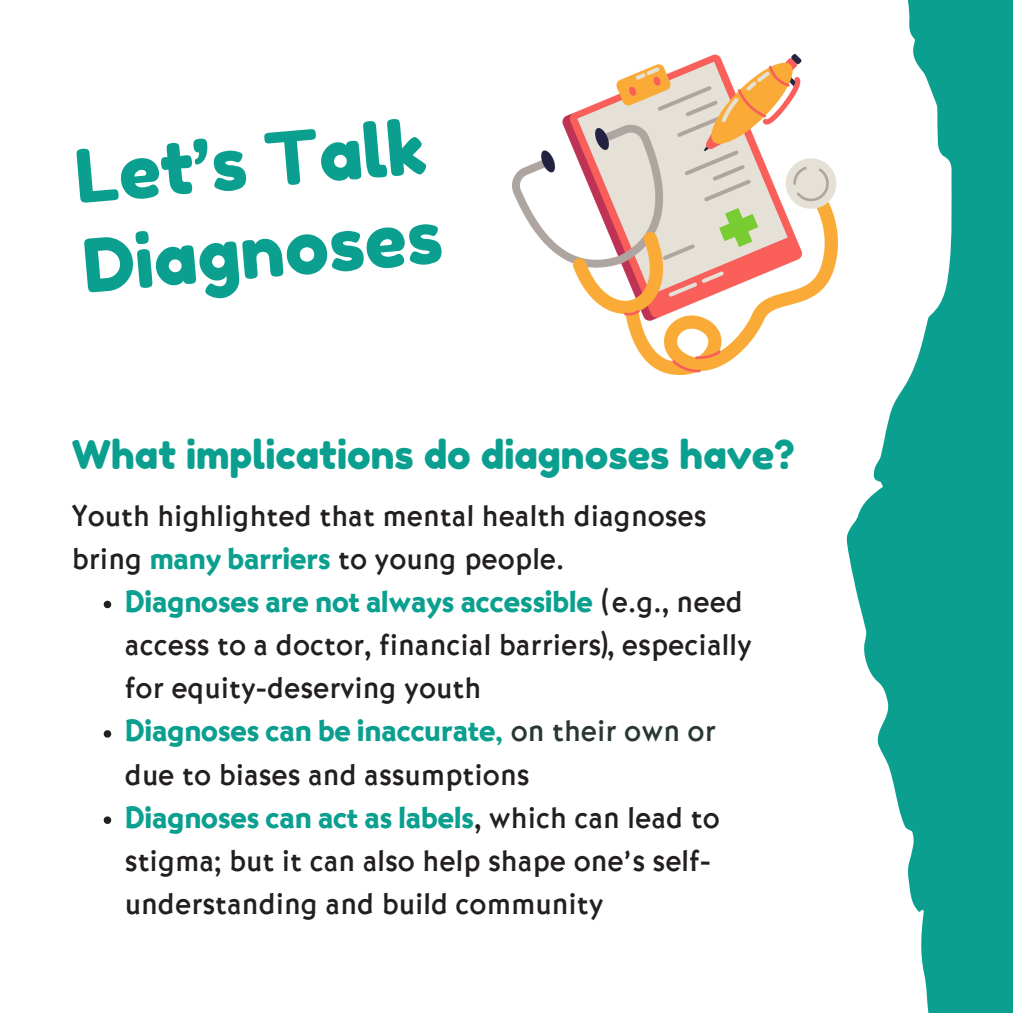
<style>
.page{position:relative;width:1013px;height:1013px;background:#fff}
.page>*{position:absolute;margin:0;border:0;box-sizing:border-box;transform-origin:0 0}
.t1{font:73.5px/90px "Fredoka One";color:#0a9f8f}
.t2{font:39.38px "Fredoka One";color:#0a9f8f}
.t3{font:500 31.25px/43.1px "Bernhard Got URW";color:#231f20}
.t4{font:31.25px/43.1px "Bernhard Got URW Hea";color:#0a9f8f}
.s1{font-family:"Bernhard Got URW Hea";font-weight:400;color:#0a9f8f}
.s2{font-family:"Bernhard Got URW";font-weight:500;color:#293731}
.s3{font-family:"Bernhard Got URW";font-weight:500;color:#231f20}
</style>
<div class="page">
<svg style="left:837px;top:0;width:175px;height:1012px;fill:#0a9f8f"></svg>
<img style="left:512px;top:55px;width:325px;height:319px">
<svg style="left:104px;top:600px;width:7px;height:8px"></svg>
<svg style="left:104px;top:730px;width:7px;height:7px"></svg>
<svg style="left:104px;top:816px;width:7px;height:8px"></svg>
<h1 class="t1" style="left:71px;top:132px;width:361px;rotate:-5deg">Let’s Talk<br>Diagnoses</h1>
<h2 class="t2" style="left:72px;top:430px;width:724px">What implications do diagnoses have?</h2>
<p class="t3" style="left:72px;top:496px;width:636px">Youth highlighted that mental health diagnoses bring <span class="s1">many barriers</span> to young people.</p>
<p class="t3" style="left:125px;top:582px;width:628px"><span class="s1">Diagnoses are not always accessible</span> (e.g., need access to a doctor, financial barriers), especially for equity-deserving youth</p>
<p class="t4" style="left:125px;top:712px;width:592px">Diagnoses can be inaccurate, <span class="s2">on their own or </span><span class="s3">due to biases and assumptions</span></p>
<p class="t3" style="left:125px;top:798px;width:596px"><span class="s1">Diagnoses can act as labels</span>, which can lead to stigma; but it can also help shape one’s self&shy;understanding and build community</p>
</div>
